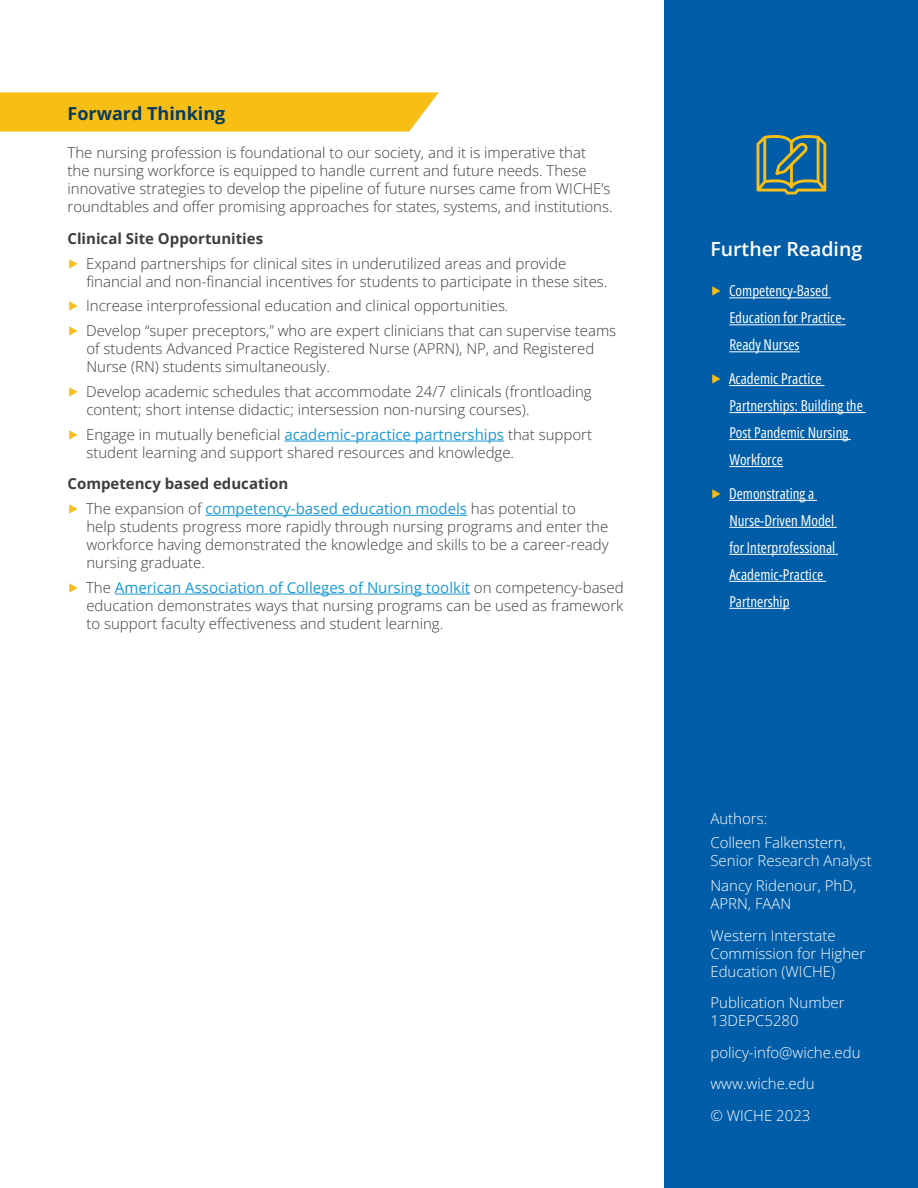
<style>
.page{position:relative;width:918px;height:1188px;background:#fff}
.page>*{position:absolute;margin:0;border:0;box-sizing:border-box;transform-origin:0 0}
.Subheading{font:600 19.5px "Open Sans";color:#fff}
.Subheading-2{font:700 18px "Open Sans";color:#083a5e}
.Body_Text{font:300 15px/18px "Open Sans";color:#3e3e3f}
.t1{font:15px/27px "Open Sans Condensed";color:#fff}
.Body_Text-2{font:300 15px/18px "Open Sans";color:#fff}
.Body_Text-3{font:700 15px "Open Sans";color:#3e3e3f}
.s1{color:#f7be16}
.s2{font-weight:400;color:#1898d6}
</style>
<div class="page">
<svg style="left:0;top:92px;width:439px;height:40px;background:#f7c122"></svg>
<div style="left:665px;top:0;width:253px;height:1188px;background:#015da7"></div>
<hr style="left:284px;top:441px;width:220px;height:1px;background:#1898d6">
<hr style="left:206px;top:515px;width:261px;height:1px;background:#1898d6">
<hr style="left:115px;top:594px;width:355px;height:1px;background:#1898d6">
<hr style="left:729px;top:297px;width:102px;height:1px;background:#fff">
<hr style="left:729px;top:324px;width:117px;height:1px;background:#fff">
<hr style="left:729px;top:351px;width:71px;height:1px;background:#fff">
<hr style="left:729px;top:385px;width:96px;height:1px;background:#fff">
<hr style="left:729px;top:412px;width:137px;height:1px;background:#fff">
<hr style="left:729px;top:439px;width:122px;height:1px;background:#fff">
<hr style="left:729px;top:466px;width:54px;height:1px;background:#fff">
<hr style="left:729px;top:500px;width:88px;height:1px;background:#fff">
<hr style="left:729px;top:527px;width:108px;height:1px;background:#fff">
<hr style="left:729px;top:554px;width:109px;height:1px;background:#fff">
<hr style="left:729px;top:581px;width:97px;height:1px;background:#fff">
<hr style="left:729px;top:608px;width:61px;height:1px;background:#fff">
<svg style="left:757px;top:135px;width:69px;height:59px"></svg>
<h2 class="Subheading-2" style="left:68px;top:101px;width:159px">Forward Thinking</h2>
<p class="Body_Text" style="left:68px;top:143px;width:547px">The nursing profession is foundational to our society, and it is imperative that<br>the nursing workforce is equipped to handle current and future needs. These innovative strategies to develop the pipeline of future nurses came from WICHE’s roundtables and offer promising approaches for states, systems, and institutions.</p>
<p class="Body_Text-3" style="left:68px;top:228px;width:197px">Clinical Site Opportunities</p>
<p class="Body_Text" style="left:86px;top:254px;width:523px;text-indent:-19px"><span class="s1">▶</span> Expand partnerships for clinical sites in underutilized areas and provide financial and non-financial incentives for students to participate in these sites.</p>
<p class="Body_Text" style="left:68px;top:296px;width:443px"><span class="s1">▶</span> Increase interprofessional education and clinical opportunities.</p>
<p class="Body_Text" style="left:86px;top:321px;width:531px;text-indent:-19px"><span class="s1">▶</span> Develop “super preceptors,” who are expert clinicians that can supervise teams of students Advanced Practice Registered Nurse (APRN), NP, and Registered<br>Nurse (RN) students simultaneously.</p>
<p class="Body_Text" style="left:86px;top:382px;width:507px;text-indent:-19px"><span class="s1">▶</span> Develop academic schedules that accommodate 24/7 clinicals (frontloading content; short intense didactic; intersession non-nursing courses).</p>
<p class="Body_Text" style="left:86px;top:425px;width:507px;text-indent:-19px"><span class="s1">▶</span> Engage in mutually beneficial <span class="s2">academic-practice partnerships</span> that support student learning and support shared resources and knowledge.</p>
<p class="Body_Text-3" style="left:68px;top:473px;width:222px">Competency based education</p>
<p class="Body_Text" style="left:86px;top:499px;width:524px;text-indent:-19px"><span class="s1">▶</span> The expansion of <span class="s2">competency-based education models</span> has potential to help students progress more rapidly through nursing programs and enter the workforce having demonstrated the knowledge and skills to be a career-ready nursing graduate.</p>
<p class="Body_Text" style="left:86px;top:578px;width:539px;text-align:justify;text-indent:-19px"><span class="s1">▶</span> The <span class="s2">American Association of Colleges of Nursing toolkit</span> on competency-based education demonstrates ways that nursing programs can be used as framework to support faculty effectiveness and student learning.</p>
<h2 class="Subheading" style="left:710px;top:235px;width:153px">Further Reading</h2>
<p class="t1" style="left:729px;top:277px;width:118px;text-indent:-19px"><span class="s1">▶</span> Competency-Based<br>Education for Practice-<br>Ready Nurses</p>
<p class="t1" style="left:729px;top:365px;width:135px;text-indent:-19px"><span class="s1">▶</span> Academic Practice<br>Partnerships: Building the<br>Post Pandemic Nursing<br>Workforce</p>
<p class="t1" style="left:729px;top:480px;width:107px;text-indent:-19px"><span class="s1">▶</span> Demonstrating a<br>Nurse-Driven Model for Interprofessional<br>Academic-Practice<br>Partnership</p>
<p class="Body_Text-2" style="left:710px;top:809px;width:58px">Authors:</p>
<p class="Body_Text-2" style="left:710px;top:833px;width:163px">Colleen Falkenstern,<br>Senior Research Analyst</p>
<p class="Body_Text-2" style="left:710px;top:876px;width:147px">Nancy Ridenour, PhD,<br>APRN, FAAN</p>
<p class="Body_Text-2" style="left:710px;top:926px;width:156px">Western Interstate<br>Commission for Higher<br>Education (WICHE)</p>
<p class="Body_Text-2" style="left:710px;top:993px;width:136px">Publication Number<br>13DEPC5280</p>
<p class="Body_Text-2" style="left:710px;top:1043px;width:152px">policy-info@wiche.edu</p>
<p class="Body_Text-2" style="left:710px;top:1074px;width:106px">www.wiche.edu</p>
<p class="Body_Text-2" style="left:710px;top:1106px;width:102px">© WICHE 2023</p>
</div>
